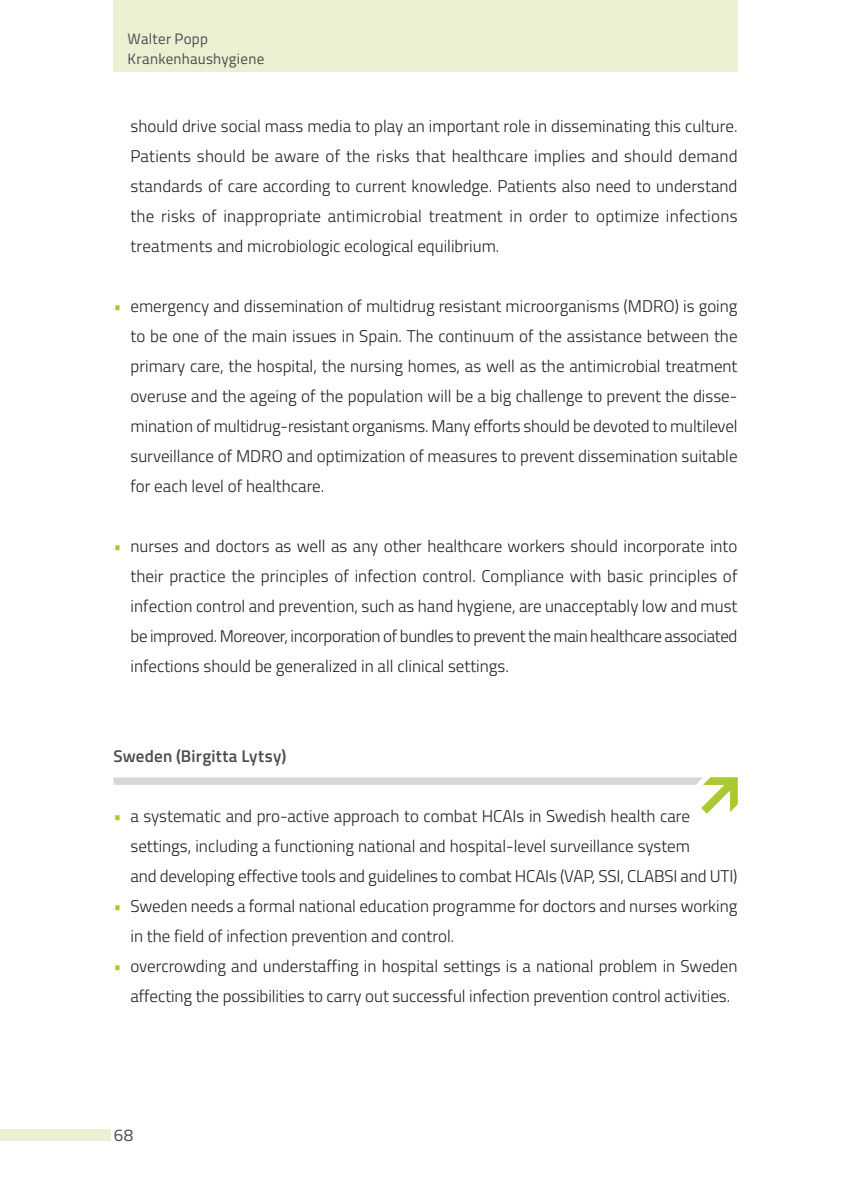
<style>
.page{position:relative;width:851px;height:1191px;background:#fff}
.page>*{position:absolute;margin:0;border:0;box-sizing:border-box;transform-origin:0 0}
.t1{font:300 17px/30px "Titillium";color:#231f20;text-align:justify}
.t2{font:600 17px "Titillium";letter-spacing:.015em;color:#4b4c4d}
.t3{font:17px "Titillium";color:#4b4c4d}
.t4{font:15px/20px "Titillium";letter-spacing:.015em;color:#4b4c4d}
.s1{color:#aac932}
</style>
<div class="page">
<div style="left:113px;top:0;width:624px;height:71px;background:#eaf1d2"></div>
<div style="left:0;top:1129px;width:111px;height:11px;background:#eaf1d2"></div>
<svg style="left:113px;top:777px;width:624px;height:36px"></svg>
<p class="t4" style="left:128px;top:28px;width:138px">Walter Popp<br>Krankenhaushygiene</p>
<p class="t1" style="left:130px;top:110px;width:608px">should drive social mass media to play an important role in disseminating this culture.<br>Patients should be aware of the risks that healthcare implies and should demand standards of care according to current knowledge. Patients also need to understand the risks of inappropriate antimicrobial treatment in order to optimize infections treatments and microbiologic ecological equilibrium.</p>
<p class="t1" style="left:130px;top:290px;width:608px;text-indent:-17px"><span class="s1">•</span> emergency and dissemination of multidrug resistant microorganisms (MDRO) is going to be one of the main issues in Spain. The continuum of the assistance between the primary care, the hospital, the nursing homes, as well as the antimicrobial treatment overuse and the ageing of the population will be a big challenge to prevent the disse&shy;mination of multidrug-resistant organisms. Many efforts should be devoted to multilevel surveillance of MDRO and optimization of measures to prevent dissemination suitable for each level of healthcare.</p>
<p class="t1" style="left:130px;top:530px;width:608px;text-indent:-17px"><span class="s1">•</span> nurses and doctors as well as any other healthcare workers should incorporate into their practice the principles of infection control. Compliance with basic principles of infection control and prevention, such as hand hygiene, are unacceptably low and must be improved. Moreover, incorporation of bundles to prevent the main healthcare associated infections should be generalized in all clinical settings.</p>
<p class="t2" style="left:113px;top:743px;width:174px">Sweden (Birgitta Lytsy)</p>
<p class="t1" style="left:130px;top:800px;width:608px;text-align:left;text-indent:-17px"><span class="s1">•</span> a systematic and pro-active approach to combat HCAIs in Swedish health care settings, including a functioning national and hospital-level surveillance system<br>and developing effective tools and guidelines to combat HCAIs (VAP, SSI, CLABSI and UTI)</p>
<p class="t1" style="left:130px;top:890px;width:608px;text-indent:-17px"><span class="s1">•</span> Sweden needs a formal national education programme for doctors and nurses working in the field of infection prevention and control.</p>
<p class="t1" style="left:113px;top:950px;width:625px;text-align:center"><span class="s1">•</span> overcrowding and understaffing in hospital settings is a national problem in Sweden affecting the possibilities to carry out successful infection prevention control activities.</p>
<p class="t3" style="left:114px;top:1122px;width:21px">68</p>
</div>
